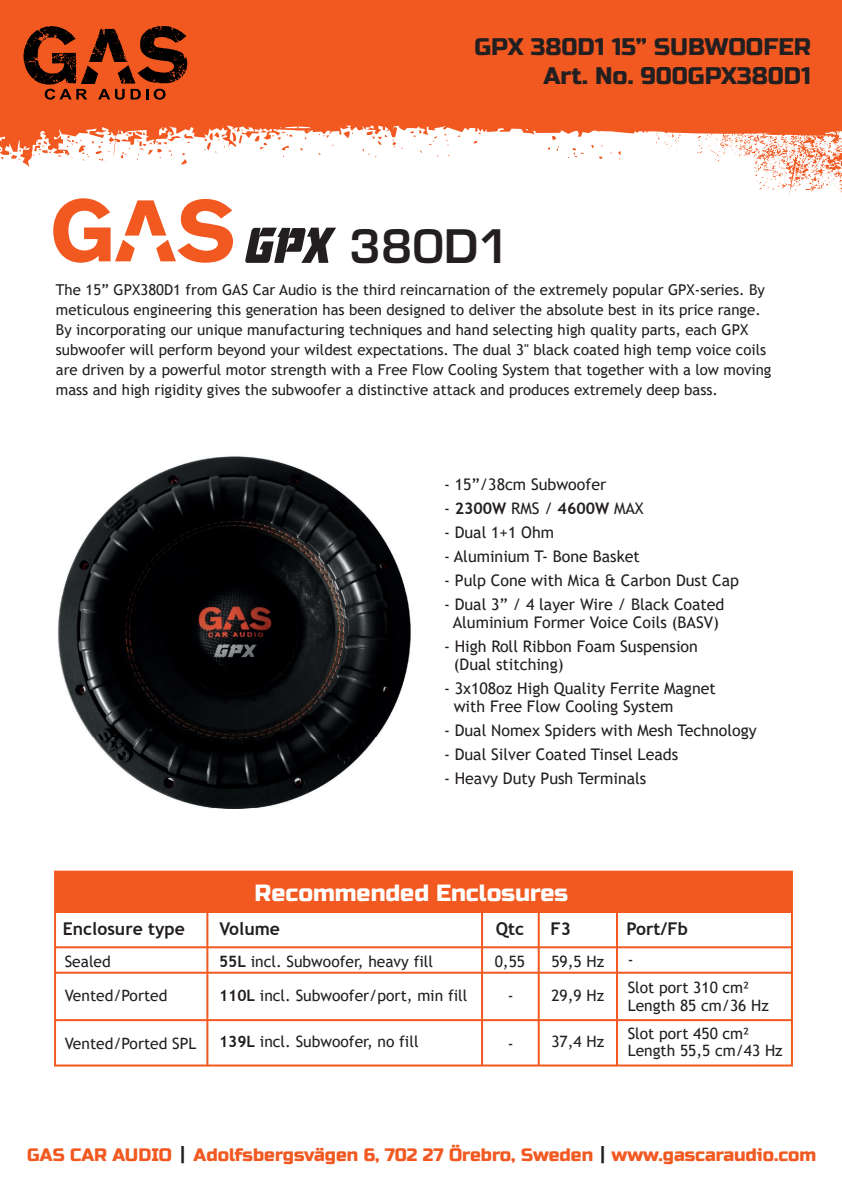
<style>
.page{position:relative;width:842px;height:1191px;background:#fff}
.page>*{position:absolute;margin:0;border:0;box-sizing:border-box;transform-origin:0 0}
.t1{font:600 45px "Eurostile LT Std";color:#231f20}
.t2{font:24px/28.8px "Russo One";color:#231f20;text-align:right}
.t3{font:23.4px "Russo One";color:#fff}
.t4{font:18px "Russo One";color:#f15921}
.t5{font:700 17.6px "Trebuchet MS";color:#231f20}
.t6{font:16px/18px "Trebuchet MS";color:#231f20}
.t7{font:700 16px "Trebuchet MS";color:#231f20}
.t8{font:15.6px/34px "Trebuchet MS";color:#231f20}
.t9{font:15px/20px "Trebuchet MS";color:#231f20}
.s1{font-family:"Chisel";font-weight:400;font-style:italic;font-stretch:condensed;font-size:50px}
.s2{font-weight:400}
.s3{font-weight:700}
.s4{font-family:"Arial";font-weight:700;font-size:24px;color:#231f20}
</style>
<div class="page">
<hr style="left:206px;top:896px;width:2px;height:169px;background:#f15921">
<hr style="left:481px;top:896px;width:2px;height:169px;background:#f15921">
<hr style="left:538px;top:896px;width:2px;height:169px;background:#f15921">
<img style="left:58px;top:456px;width:353px;height:352px">
<svg style="left:0;top:0;width:842px;height:195px;fill:#f15921"></svg>
<svg style="left:53px;top:198px;width:180px;height:65px"></svg>
<svg style="left:23px;top:26px;width:164px;height:74px"></svg>
<div style="left:55px;top:871px;width:737px;height:42px;background:#f15921"></div>
<hr style="left:55px;top:946px;width:737px;height:2px;background:#f15921">
<hr style="left:55px;top:971px;width:737px;height:2px;background:#f15921">
<hr style="left:55px;top:1019px;width:737px;height:2px;background:#f15921">
<hr style="left:616px;top:896px;width:2px;height:169px;background:#f15921">
<div style="left:54px;top:870px;width:739px;height:196px;border:2px solid #f15921"></div>
<h2 class="t2" style="left:474px;top:33px;width:338px">GPX 380D1 15” SUBWOOFER<br>Art. No. 900GPX380D1</h2>
<h1 class="t1" style="left:244px;top:218px;width:268px"><span class="s1">GPX</span> 380D1</h1>
<p class="t9" style="left:56px;top:279px;width:717px">The 15” GPX380D1 from GAS Car Audio is the third reincarnation of the extremely popular GPX-series. By meticulous engineering this generation has been designed to deliver the absolute best in its price range.<br>By incorporating our unique manufacturing techniques and hand selecting high quality parts, each GPX subwoofer will perform beyond your wildest expectations. The dual 3" black coated high temp voice coils are driven by a powerful motor strength with a Free Flow Cooling System that together with a low moving mass and high rigidity gives the subwoofer a distinctive attack and produces extremely deep bass.</p>
<p class="t6" style="left:444px;top:475px;width:164px">- 15”/38cm Subwoofer</p>
<p class="t7" style="left:444px;top:498px;width:201px"><span class="s2">-</span> 2300W <span class="s2">RMS /</span> 4600W <span class="s2">MAX</span></p>
<p class="t6" style="left:444px;top:523px;width:111px">- Dual 1+1 Ohm</p>
<p class="t6" style="left:444px;top:547px;width:197px">- Aluminium T- Bone Basket</p>
<p class="t6" style="left:444px;top:571px;width:297px">- Pulp Cone with Mica &amp; Carbon Dust Cap</p>
<p class="t6" style="left:444px;top:595px;width:282px;text-align:center">- Dual 3” / 4 layer Wire / Black Coated<br>Aluminium Former Voice Coils (BASV)</p>
<p class="t6" style="left:454px;top:637px;width:246px;text-indent:-10px">- High Roll Ribbon Foam Suspension (Dual stitching)</p>
<p class="t6" style="left:454px;top:679px;width:264px;text-indent:-10px">- 3x108oz High Quality Ferrite Magnet with Free Flow Cooling System</p>
<p class="t6" style="left:444px;top:721px;width:314px">- Dual Nomex Spiders with Mesh Technology</p>
<p class="t6" style="left:444px;top:745px;width:236px">- Dual Silver Coated Tinsel Leads</p>
<p class="t6" style="left:444px;top:769px;width:204px">- Heavy Duty Push Terminals</p>
<h3 class="t3" style="left:255px;top:879px;width:315px">Recommended Enclosures</h3>
<p class="t5" style="left:63px;top:918px;width:124px">Enclosure type</p>
<p class="t5" style="left:219px;top:918px;width:62px">Volume</p>
<p class="t5" style="left:496px;top:918px;width:30px">Qtc</p>
<p class="t5" style="left:551px;top:918px;width:22px">F3</p>
<p class="t5" style="left:627px;top:918px;width:63px">Port/Fb</p>
<p class="t8" style="left:65px;top:944px;width:104px">Sealed<br>Vented/Ported</p>
<p class="t8" style="left:65px;top:1025px;width:133px">Vented/Ported SPL</p>
<p class="t8" style="left:219px;top:944px;width:250px"><span class="s3">55L</span> incl. Subwoofer, heavy fill<br><span class="s3">110L</span> incl. Subwoofer/port, min fill</p>
<p class="t8" style="left:219px;top:1024px;width:201px"><span class="s3">139L</span> incl. Subwoofer, no fill</p>
<p class="t8" style="left:495px;top:944px;width:32px;text-align:center">0,55 -</p>
<p class="t8" style="left:508px;top:1026px;width:7px">-</p>
<p class="t8" style="left:551px;top:944px;width:54px">59,5 Hz<br>29,9 Hz</p>
<p class="t8" style="left:551px;top:1024px;width:54px">37,4 Hz</p>
<p class="t8" style="left:628px;top:945px;width:123px;line-height:28px">-<br>Slot port 310 cm2</p>
<p class="t8" style="left:628px;top:991px;width:143px;line-height:28px">Length 85 cm/36 Hz<br>Slot port 450 cm2</p>
<p class="t8" style="left:628px;top:1033px;width:156px">Length 55,5 cm/43 Hz</p>
<p class="t4" style="left:27px;top:1144px;width:790px">GAS CAR AUDIO <span class="s4">׀</span> Adolfsbergsvägen 6, 702 27 Örebro, Sweden <span class="s4">׀</span> www.gascaraudio.com</p>
</div>
